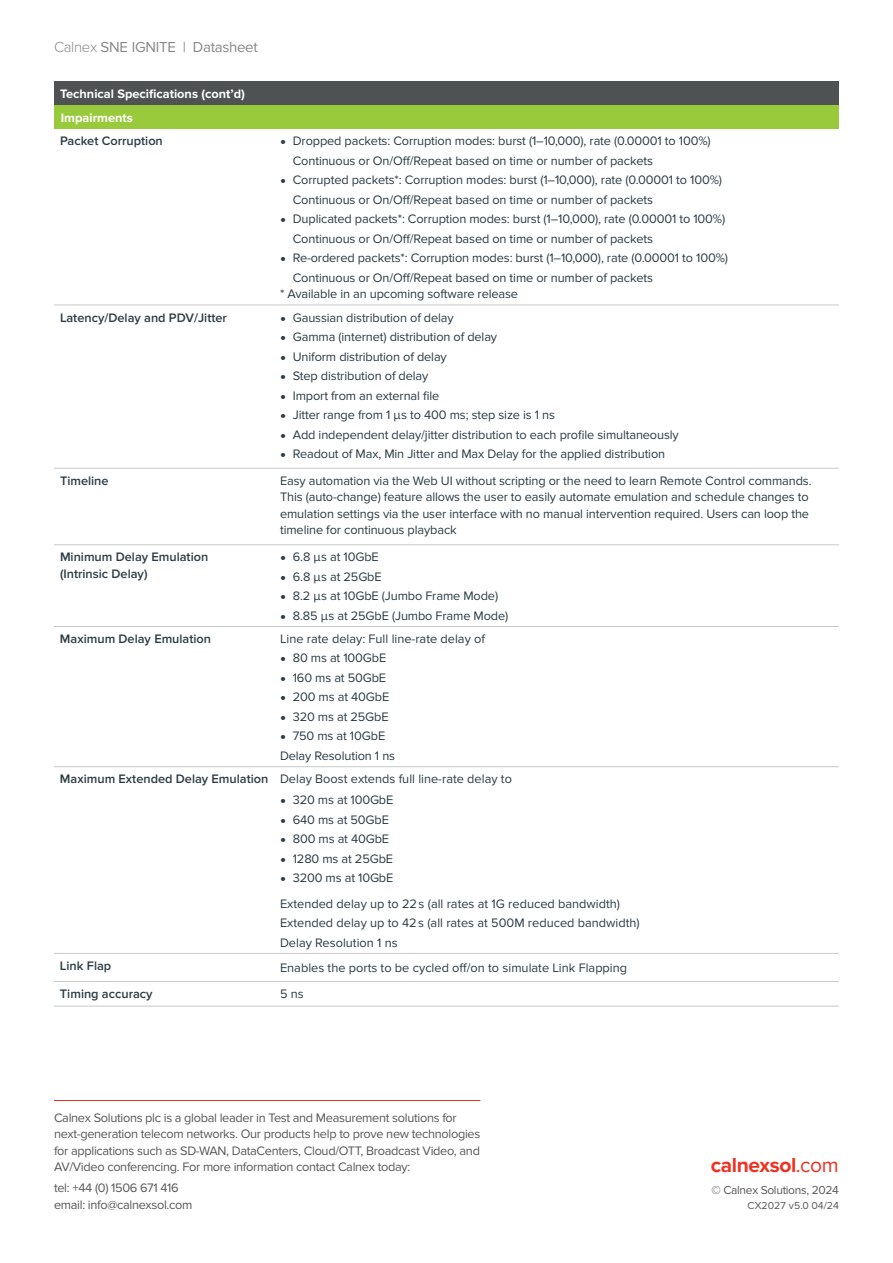
<style>
.page{position:relative;width:893px;height:1263px;background:#fff}
.page>*{position:absolute;margin:0;border:0;box-sizing:border-box;transform-origin:0 0}
.t1{font:700 21px "Proxima Nova";letter-spacing:-.02em;color:#ef3122}
.t2{font:15px "Proxima Nova";letter-spacing:-.02em;color:#86888a}
.t3{font:12.75px/19.5px "Proxima Nova";letter-spacing:-.01em;color:#2a3b45}
.t4{font:12.75px/16.5px "Proxima Nova";letter-spacing:-.025em;color:#57585a}
.t5{font:600 12.75px/16.5px "Proxima Nova";color:#2a3b45}
.t6{font:700 12.75px/23.7px "Proxima Nova";color:#fff}
.t7{font:12px "Proxima Nova";letter-spacing:-.025em;color:#57585a}
.t8{font:10.5px "Proxima Nova";color:#57585a}
.s1{font-weight:300}
.s2{font-family:"Sofia Pro";font-weight:900}
.s3{font-weight:600}
.s4{font-weight:400}
</style>
<div class="page">
<hr style="left:54px;top:1100px;width:426px;height:1px;background:#ef3122">
<div style="left:54px;top:81px;width:785px;height:24px;background:#4f5252"></div>
<div style="left:54px;top:105px;width:785px;height:23px;background:#99ca3b"></div>
<hr style="left:54px;top:305px;width:222px;height:1px;background:#c8c9c9">
<hr style="left:54px;top:468px;width:222px;height:1px;background:#c8c9c9">
<hr style="left:54px;top:544px;width:222px;height:1px;background:#c8c9c9">
<hr style="left:54px;top:626px;width:222px;height:1px;background:#c8c9c9">
<hr style="left:54px;top:766px;width:222px;height:1px;background:#c8c9c9">
<hr style="left:54px;top:953px;width:222px;height:1px;background:#c8c9c9">
<hr style="left:54px;top:981px;width:222px;height:1px;background:#c8c9c9">
<hr style="left:276px;top:305px;width:563px;height:1px;background:#c8c9c9">
<hr style="left:276px;top:468px;width:563px;height:1px;background:#c8c9c9">
<hr style="left:276px;top:544px;width:563px;height:1px;background:#c8c9c9">
<hr style="left:276px;top:626px;width:563px;height:1px;background:#c8c9c9">
<hr style="left:276px;top:766px;width:563px;height:1px;background:#c8c9c9">
<hr style="left:276px;top:953px;width:563px;height:1px;background:#c8c9c9">
<hr style="left:276px;top:981px;width:563px;height:1px;background:#c8c9c9">
<hr style="left:54px;top:1006px;width:222px;height:1px;background:#c8c9c9">
<hr style="left:276px;top:1006px;width:563px;height:1px;background:#c8c9c9">
<p class="t2" style="left:54px;top:38px;width:205px"><span class="s1">Calnex</span> SNE IGNITE | Datasheet</p>
<p class="t6" style="left:60px;top:82px;width:187px">Technical Specifications (cont’d)<br>Impairments</p>
<p class="t5" style="left:60px;top:133px;width:104px">Packet Corruption</p>
<p class="t3" style="left:293px;top:131px;width:419px;text-indent:-13px"><span class="s2">•</span> Dropped packets: Corruption modes: burst (1–10,000), rate (0.00001 to 100%)<br>Continuous or On/Off/Repeat based on time or number of packets</p>
<p class="t3" style="left:293px;top:170px;width:431px;text-indent:-13px"><span class="s2">•</span> Corrupted packets*: Corruption modes: burst (1–10,000), rate (0.00001 to 100%)<br>Continuous or On/Off/Repeat based on time or number of packets</p>
<p class="t3" style="left:293px;top:209px;width:434px;text-indent:-13px"><span class="s2">•</span> Duplicated packets*: Corruption modes: burst (1–10,000), rate (0.00001 to 100%)<br>Continuous or On/Off/Repeat based on time or number of packets</p>
<p class="t3" style="left:293px;top:248px;width:437px;text-indent:-13px"><span class="s2">•</span> Re-ordered packets*: Corruption modes: burst (1–10,000), rate (0.00001 to 100%)<br>Continuous or On/Off/Repeat based on time or number of packets</p>
<p class="t3" style="left:280px;top:284px;width:240px">* Available in an upcoming software release</p>
<p class="t5" style="left:60px;top:309px;width:168px">Latency/Delay and PDV/Jitter</p>
<p class="t3" style="left:280px;top:308px;width:175px"><span class="s2">•</span> Gaussian distribution of delay</p>
<p class="t3" style="left:280px;top:327px;width:219px"><span class="s2">•</span> Gamma (internet) distribution of delay</p>
<p class="t3" style="left:280px;top:347px;width:168px"><span class="s2">•</span> Uniform distribution of delay</p>
<p class="t3" style="left:280px;top:366px;width:150px"><span class="s2">•</span> Step distribution of delay</p>
<p class="t3" style="left:280px;top:386px;width:161px"><span class="s2">•</span> Import from an external file</p>
<p class="t3" style="left:280px;top:405px;width:276px"><span class="s2">•</span> Jitter range from 1 µs to 400 ms; step size is 1 ns</p>
<p class="t3" style="left:280px;top:425px;width:400px"><span class="s2">•</span> Add independent delay/jitter distribution to each profile simultaneously</p>
<p class="t3" style="left:280px;top:444px;width:387px"><span class="s2">•</span> Readout of Max, Min Jitter and Max Delay for the applied distribution</p>
<p class="t5" style="left:60px;top:472px;width:50px">Timeline</p>
<p class="t3" style="left:280px;top:472px;width:533px;line-height:16.5px">Easy automation via the Web UI without scripting or the need to learn Remote Control commands.<br>This (auto-change) feature allows the user to easily automate emulation and schedule changes to emulation settings via the user interface with no manual intervention required. Users can loop the timeline for continuous playback</p>
<p class="t5" style="left:60px;top:549px;width:150px">Minimum Delay Emulation (Intrinsic Delay)</p>
<p class="t3" style="left:280px;top:547px;width:100px"><span class="s2">•</span> 6.8 µs at 10GbE</p>
<p class="t3" style="left:280px;top:567px;width:103px"><span class="s2">•</span> 6.8 µs at 25GbE</p>
<p class="t3" style="left:280px;top:586px;width:220px"><span class="s2">•</span> 8.2 µs at 10GbE (Jumbo Frame Mode)</p>
<p class="t3" style="left:280px;top:606px;width:230px"><span class="s2">•</span> 8.85 µs at 25GbE (Jumbo Frame Mode)</p>
<p class="t5" style="left:60px;top:631px;width:153px">Maximum Delay Emulation</p>
<p class="t3" style="left:280px;top:629px;width:207px">Line rate delay: Full line-rate delay of</p>
<p class="t3" style="left:280px;top:648px;width:108px"><span class="s2">•</span> 80 ms at 100GbE</p>
<p class="t3" style="left:280px;top:668px;width:108px"><span class="s2">•</span> 160 ms at 50GbE</p>
<p class="t3" style="left:280px;top:687px;width:111px"><span class="s2">•</span> 200 ms at 40GbE</p>
<p class="t3" style="left:280px;top:707px;width:110px"><span class="s2">•</span> 320 ms at 25GbE</p>
<p class="t3" style="left:280px;top:726px;width:117px"><span class="s2">•</span> 750 ms at 10GbE<br>Delay Resolution 1 ns</p>
<p class="t3" style="left:60px;top:769px;width:453px"><span class="s3">Maximum Extended Delay Emulation</span> Delay Boost extends full line-rate delay to</p>
<p class="t3" style="left:280px;top:790px;width:115px"><span class="s2">•</span> 320 ms at 100GbE</p>
<p class="t3" style="left:280px;top:810px;width:110px"><span class="s2">•</span> 640 ms at 50GbE</p>
<p class="t3" style="left:280px;top:829px;width:111px"><span class="s2">•</span> 800 ms at 40GbE</p>
<p class="t3" style="left:280px;top:849px;width:115px"><span class="s2">•</span> 1280 ms at 25GbE</p>
<p class="t3" style="left:280px;top:865px;width:342px;line-height:25.5px"><span class="s2">•</span> 3200 ms at 10GbE<br>Extended delay up to 22 s (all rates at 1G reduced bandwidth)</p>
<p class="t3" style="left:280px;top:913px;width:361px">Extended delay up to 42s (all rates at 500M reduced bandwidth)<br>Delay Resolution 1 ns</p>
<p class="t5" style="left:60px;top:957px;width:53px">Link Flap</p>
<p class="t3" style="left:280px;top:958px;width:349px">Enables the ports to be cycled off/on to simulate Link Flapping</p>
<p class="t5" style="left:60px;top:985px;width:94px">Timing accuracy</p>
<p class="t3" style="left:280px;top:985px;width:25px">5 ns</p>
<p class="t4" style="left:54px;top:1110px;width:428px">Calnex Solutions plc is a global leader in Test and Measurement solutions for next-generation telecom networks. Our products help to prove new technologies for applications such as SD-WAN, DataCenters, Cloud/OTT, Broadcast Video, and AV/Video conferencing. For more information contact Calnex today:</p>
<p class="t4" style="left:54px;top:1180px;width:140px">tel: +44 (0) 1506 671 416 email: info@calnexsol.com</p>
<h1 class="t1" style="left:711px;top:1153px;width:129px">calnexsol<span class="s4">.com</span></h1>
<p class="t7" style="left:711px;top:1183px;width:129px">© Calnex Solutions, 2024</p>
<p class="t8" style="left:748px;top:1199px;width:93px">CX2027 v5.0 04/24</p>
</div>
